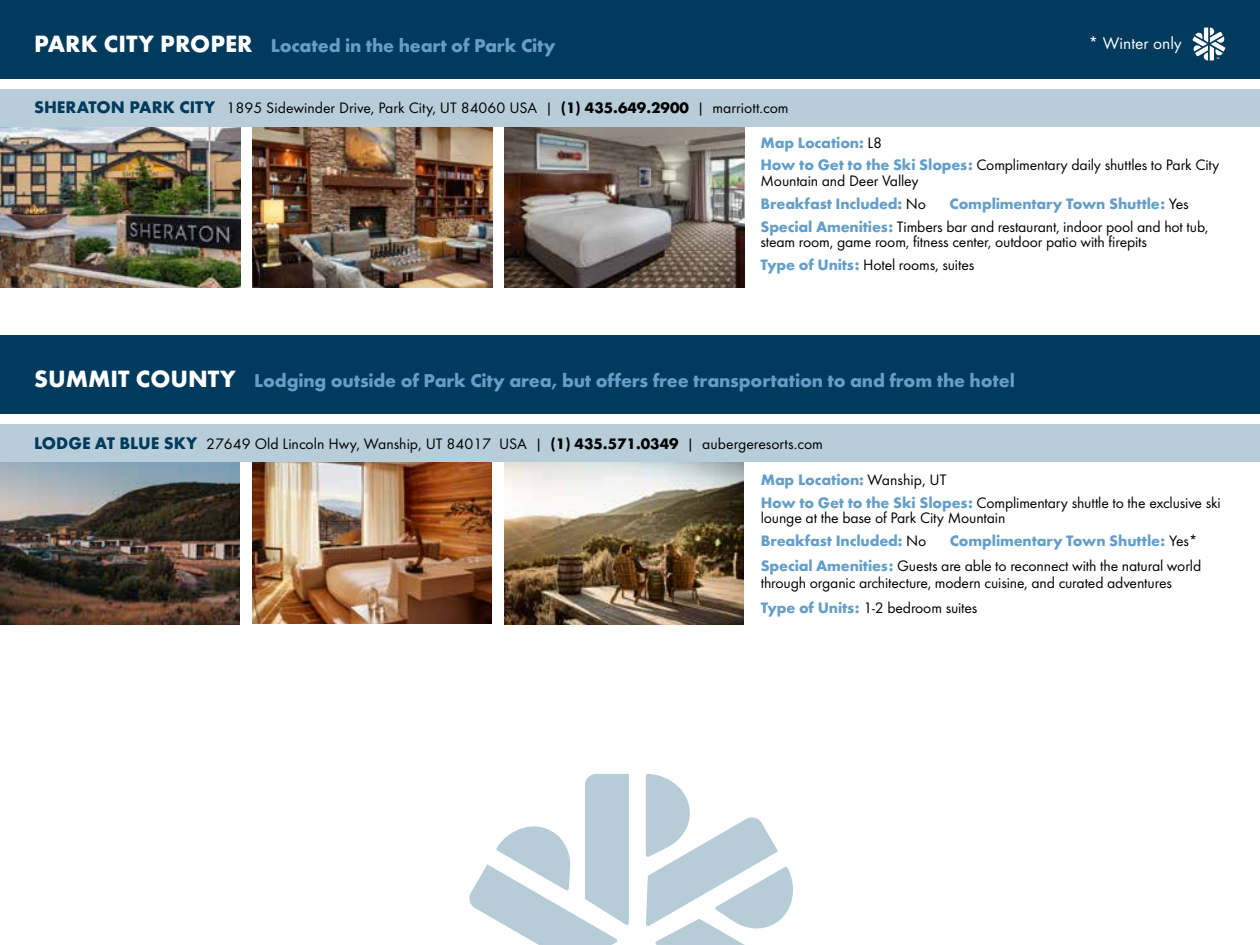
<style>
.page{position:relative;width:1260px;height:945px;background:#fff}
.page>*{position:absolute;margin:0;border:0;box-sizing:border-box;transform-origin:0 0}
.t1{font:700 19.25px "Futura Round";letter-spacing:-.01em;color:#659ec8}
.t2{font:17.5px "Futura Round";color:#fff}
.t3{font:15.75px/22.8px "Futura Round";letter-spacing:-.01em;color:#000}
.t4{font:700 15.75px "Futura Round";letter-spacing:-.01em;color:#659ec8}
.s1{font-size:24.5px;color:#fff}
.s2{font-weight:700;font-size:17.5px;color:#003a5d}
.s3{font-weight:700}
.s4{font-weight:700;color:#659ec8}
.s5{font-weight:400;color:#000}
</style>
<div class="page">
<div style="left:0;top:0;width:1260px;height:78px;background:#003a5d"></div>
<div style="left:0;top:335px;width:1260px;height:78px;background:#003a5d"></div>
<img style="left:0;top:462px;width:240px;height:163px">
<img style="left:252px;top:462px;width:240px;height:162px">
<img style="left:504px;top:462px;width:240px;height:163px">
<div style="left:0;top:425px;width:1260px;height:37px;background:#b7cdd9"></div>
<img style="left:0;top:127px;width:240px;height:161px">
<img style="left:253px;top:127px;width:239px;height:161px">
<img style="left:505px;top:127px;width:239px;height:161px">
<div style="left:0;top:89px;width:1260px;height:38px;background:#b7cdd9"></div>
<svg style="left:469px;top:774px;width:324px;height:171px"></svg>
<svg style="left:1193px;top:28px;width:32px;height:32px"></svg>
<p class="t1" style="left:34px;top:31px;width:523px"><span class="s1">PARK CITY PROPER</span> Located in the heart of Park City</p>
<p class="t2" style="left:1088px;top:31px;width:95px">* Winter only</p>
<p class="t3" style="left:761px;top:90px;width:123px;line-height:34.1px;text-indent:-727px"><span class="s2">SHERATON PARK CITY</span> 1895 Sidewinder Drive, Park City, UT 84060 USA | <span class="s3">(1) 435.649.2900</span> | marriott.com<br><span class="s4">Map Location:</span> L8</p>
<p class="t3" style="left:761px;top:156px;width:461px;line-height:15.8px"><span class="s4">How to Get to the Ski Slopes:</span> Complimentary daily shuttles to Park City<br>Mountain and Deer Valley</p>
<p class="t4" style="left:761px;top:192px;width:167px">Breakfast Included: <span class="s5">No</span></p>
<p class="t3" style="left:761px;top:191px;width:450px;text-indent:189px"><span class="s4">Complimentary Town Shuttle:</span> Yes<br><span class="s4">Special Amenities:</span> Timbers bar and restaurant, indoor pool and hot tub,</p>
<p class="t3" style="left:761px;top:230px;width:388px">steam room, game room, fitness center, outdoor patio with firepits<br><span class="s4">Type of Units:</span> Hotel rooms, suites</p>
<p class="t1" style="left:34px;top:366px;width:982px"><span class="s1">SUMMIT COUNTY</span> Lodging outside of Park City area, but offers free transportation to and from the hotel</p>
<p class="t3" style="left:34px;top:432px;width:790px"><span class="s2">LODGE AT BLUE SKY</span> 27649 Old Lincoln Hwy, Wanship, UT 84017 USA | <span class="s3">(1) 435.571.0349</span> | aubergeresorts.com</p>
<p class="t3" style="left:761px;top:467px;width:462px"><span class="s4">Map Location:</span> Wanship, UT<br><span class="s4">How to Get to the Ski Slopes:</span> Complimentary shuttle to the exclusive ski</p>
<p class="t3" style="left:761px;top:506px;width:246px">lounge at the base of Park City Mountain<br><span class="s4">Breakfast Included:</span> No</p>
<p class="t3" style="left:761px;top:527px;width:442px;line-height:24.5px;text-align:right"><span class="s4">Complimentary Town Shuttle:</span> Yes*<br><span class="s4">Special Amenities:</span> Guests are able to reconnect with the natural world</p>
<p class="t3" style="left:761px;top:569px;width:413px;line-height:24.5px">through organic architecture, modern cuisine, and curated adventures<br><span class="s4">Type of Units:</span> 1-2 bedroom suites</p>
</div>
